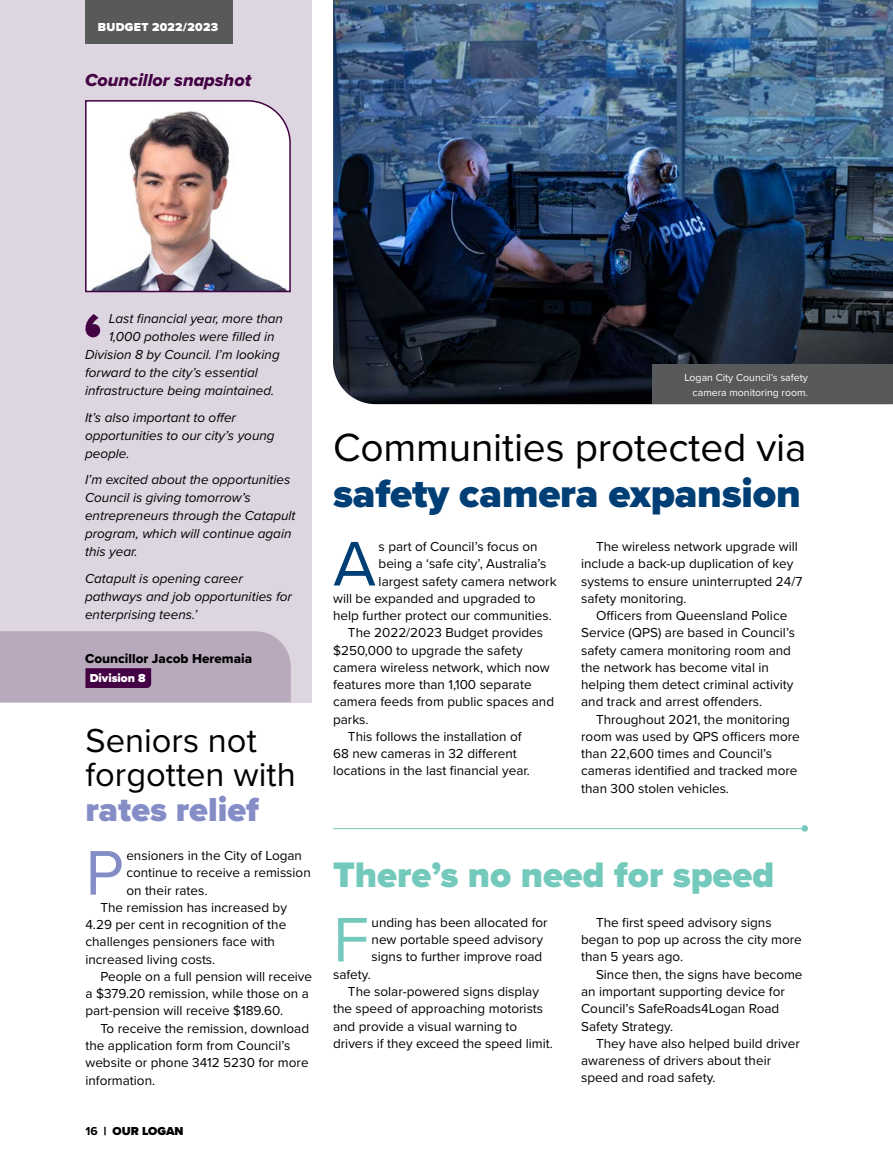
<style>
.page{position:relative;width:893px;height:1170px;background:#fff}
.page>*{position:absolute;margin:0;border:0;box-sizing:border-box;transform-origin:0 0}
.t1{font:65.25px "Proxima Nova";color:#003f75}
.t2{font:65.25px "Proxima Nova";color:#858dc6}
.t3{font:65.25px "Proxima Nova";color:#74c9bd}
.t4{font:40.65px/46.5px "Proxima Nova";letter-spacing:-.005em;color:#000}
.t5{font:900 36.75px "Proxima Nova";color:#74c9bd}
.t6{font:34.5px/34.5px "Proxima Nova";color:#000}
.t7{font:18px "Proxima Nova Extrabld It";color:#430243}
.t8{font:13.5px/17.2px "Proxima Nova";color:#000}
.t9{font:italic 13.5px/18px "Proxima Nova";color:#000}
.t10{font:13.5px "Proxima Nova Extrabld";color:#000}
.t11{font:900 12px "Proxima Nova";letter-spacing:.025em;color:#fff}
.t12{font:900 12px "Proxima Nova";color:#000}
.t13{font:900 12px "Proxima Nova";color:#fff}
.t14{font:10.5px/14.2px "Proxima Nova";color:#fff;text-align:right}
.s1{font-weight:900;color:#858dc6}
.s2{font-weight:700}
.s3{font-weight:900;color:#003f75}
</style>
<div class="page">
<div style="left:0;top:0;width:312px;height:702px;background:#ddd5df"></div>
<img style="left:85px;top:100px;width:206px;height:193px">
<svg style="left:0;top:631px;width:291px;height:71px;background:#b29fb5"></svg>
<div style="left:85px;top:0;width:147px;height:43px;background:#58595b"></div>
<img style="left:333px;top:0;width:560px;height:404px">
<hr style="left:333px;top:828px;width:472px;height:1px;background:#74c9bd">
<div style="left:801px;top:825px;width:7px;height:6px;background:#74c9bd;border-radius:50%"></div>
<div style="left:652px;top:364px;width:241px;height:40px;background:#58595b"></div>
<svg style="left:85px;top:314px;width:15px;height:23px"></svg>
<p class="t11" style="left:98px;top:18px;width:122px">BUDGET 2022/2023</p>
<h3 class="t7" style="left:85px;top:66px;width:168px">Councillor snapshot</h3>
<p class="t9" style="left:109px;top:309px;width:176px">Last financial year, more than</p>
<p class="t9" style="left:109px;top:327px;width:167px">1,000 potholes were filled in</p>
<p class="t9" style="left:85px;top:345px;width:196px">Division 8 by Council. I’m looking</p>
<p class="t9" style="left:85px;top:363px;width:174px">forward to the city’s essential</p>
<p class="t9" style="left:85px;top:381px;width:191px">infrastructure being maintained.</p>
<p class="t9" style="left:85px;top:407px;width:191px">It’s also important to offer opportunities to our city’s young people.</p>
<p class="t9" style="left:85px;top:470px;width:212px">I’m excited about the opportunities<br>Council is giving tomorrow’s entrepreneurs through the Catapult program, which will continue again this year.</p>
<p class="t9" style="left:85px;top:568px;width:208px">Catapult is opening career pathways and job opportunities for enterprising teens.’</p>
<p class="t10" style="left:85px;top:648px;width:169px">Councillor Jacob Heremaia</p>
<p class="t13" style="left:90px;top:669px;width:58px">Division 8</p>
<h3 class="t6" style="left:85px;top:721px;width:212px">Seniors not forgotten with <span class="s1">rates relief</span></h3>
<p class="t2" style="left:85px;top:824px;width:40px">P</p>
<p class="t8" style="left:126px;top:846px;width:186px">ensioners in the City of Logan continue to receive a remission on their rates.</p>
<p class="t8" style="left:85px;top:898px;width:203px;text-indent:15px">The remission has increased by<br>4.29 per cent in recognition of the challenges pensioners face with increased living costs.</p>
<p class="t8" style="left:85px;top:967px;width:228px;text-indent:15px">People on a full pension will receive a $379.20 remission, while those on a part-pension will receive $189.60.</p>
<p class="t8" style="left:85px;top:1018px;width:225px;text-indent:15px">To receive the remission, download the application form from Council’s website or phone 3412 5230 for more information.</p>
<p class="t12" style="left:85px;top:1122px;width:100px"><span class="s2">16</span> | OUR LOGAN</p>
<p class="t14" style="left:684px;top:370px;width:125px">Logan City Council’s safety camera monitoring room.</p>
<h2 class="t4" style="left:333px;top:422px;width:475px">Communities protected via <span class="s3">safety camera expansion</span></h2>
<p class="t1" style="left:333px;top:515px;width:44px">A</p>
<p class="t8" style="left:379px;top:537px;width:161px">s part of Council’s focus on</p>
<p class="t8" style="left:379px;top:554px;width:169px">being a ‘safe city’, Australia’s</p>
<p class="t8" style="left:379px;top:571px;width:179px">largest safety camera network</p>
<p class="t8" style="left:333px;top:589px;width:204px">will be expanded and upgraded to</p>
<p class="t8" style="left:333px;top:606px;width:220px">help further protect our communities.</p>
<p class="t8" style="left:333px;top:623px;width:222px;text-indent:15px">The 2022/2023 Budget provides $250,000 to upgrade the safety camera wireless network, which now features more than 1,100 separate camera feeds from public spaces and parks.</p>
<p class="t8" style="left:333px;top:727px;width:198px;text-indent:15px">This follows the installation of<br>68 new cameras in 32 different locations in the last financial year.</p>
<p class="t8" style="left:581px;top:537px;width:223px;text-indent:15px">The wireless network upgrade will include a back-up duplication of key systems to ensure uninterrupted 24/7 safety monitoring.</p>
<p class="t8" style="left:581px;top:606px;width:215px;text-indent:15px">Officers from Queensland Police Service (QPS) are based in Council’s safety camera monitoring room and the network has become vital in helping them detect criminal activity and track and arrest offenders.</p>
<p class="t8" style="left:581px;top:709px;width:220px;text-indent:15px">Throughout 2021, the monitoring room was used by QPS officers more than 22,600 times and Council’s cameras identified and tracked more than 300 stolen vehicles.</p>
<h3 class="t5" style="left:333px;top:846px;width:443px">There’s no need for speed</h3>
<p class="t3" style="left:333px;top:891px;width:37px">F</p>
<p class="t8" style="left:372px;top:913px;width:178px">unding has been allocated for new portable speed advisory signs to further improve road</p>
<p class="t8" style="left:333px;top:964px;width:39px">safety.</p>
<p class="t8" style="left:333px;top:982px;width:221px;text-indent:15px">The solar-powered signs display the speed of approaching motorists and provide a visual warning to drivers if they exceed the speed limit.</p>
<p class="t8" style="left:581px;top:913px;width:222px;text-indent:15px">The first speed advisory signs began to pop up across the city more than 5 years ago.</p>
<p class="t8" style="left:581px;top:964px;width:223px;text-indent:15px">Since then, the signs have become an important supporting device for<br>Council’s SafeRoads4Logan Road<br>Safety Strategy.</p>
<p class="t8" style="left:581px;top:1033px;width:220px;text-indent:15px">They have also helped build driver awareness of drivers about their speed and road safety.</p>
</div>
